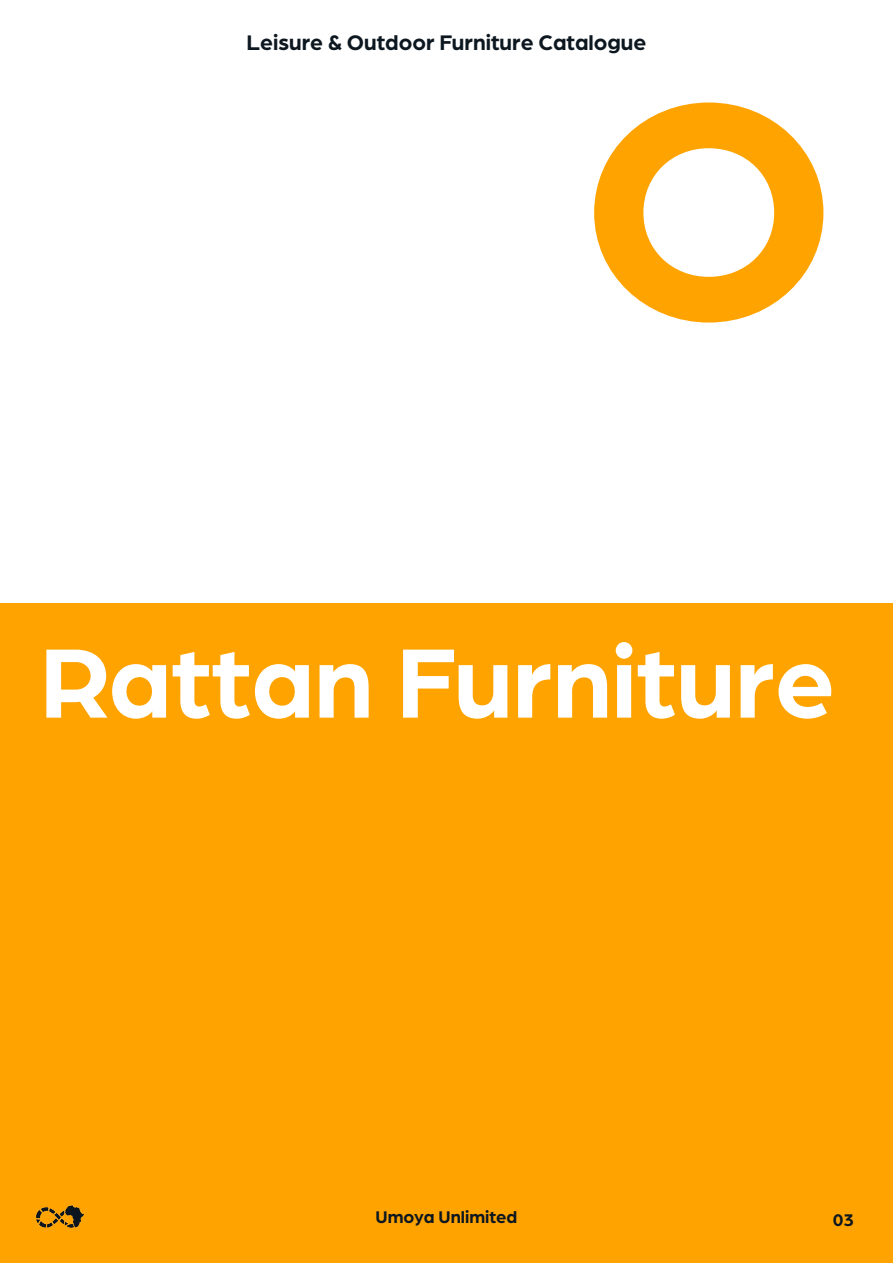
<style>
.page{position:relative;width:893px;height:1263px;background:#fff}
.page>*{position:absolute;margin:0;border:0;box-sizing:border-box;transform-origin:0 0}
.t1{font:700 105px "Arboria";color:#fff}
.t2{font:700 22.5px "Arboria";color:#0d1720}
.t3{font:700 18px "Arboria";color:#0d1720}
</style>
<div class="page">
<div style="left:0;top:604px;width:892px;height:659px;background:#ffa300"></div>
<svg style="left:594px;top:103px;width:229px;height:220px;fill:#ffa300"></svg>
<img style="left:35px;top:1205px;width:49px;height:23px">
<p class="t2" style="left:246px;top:27px;width:401px">Leisure &amp; Outdoor Furniture Catalogue</p>
<h1 class="t1" style="left:40px;top:610px;width:797px">Rattan Furniture</h1>
<p class="t3" style="left:375px;top:1204px;width:143px">Umoya Unlimited</p>
<p class="t3" style="left:832px;top:1208px;width:23px">03</p>
</div>
